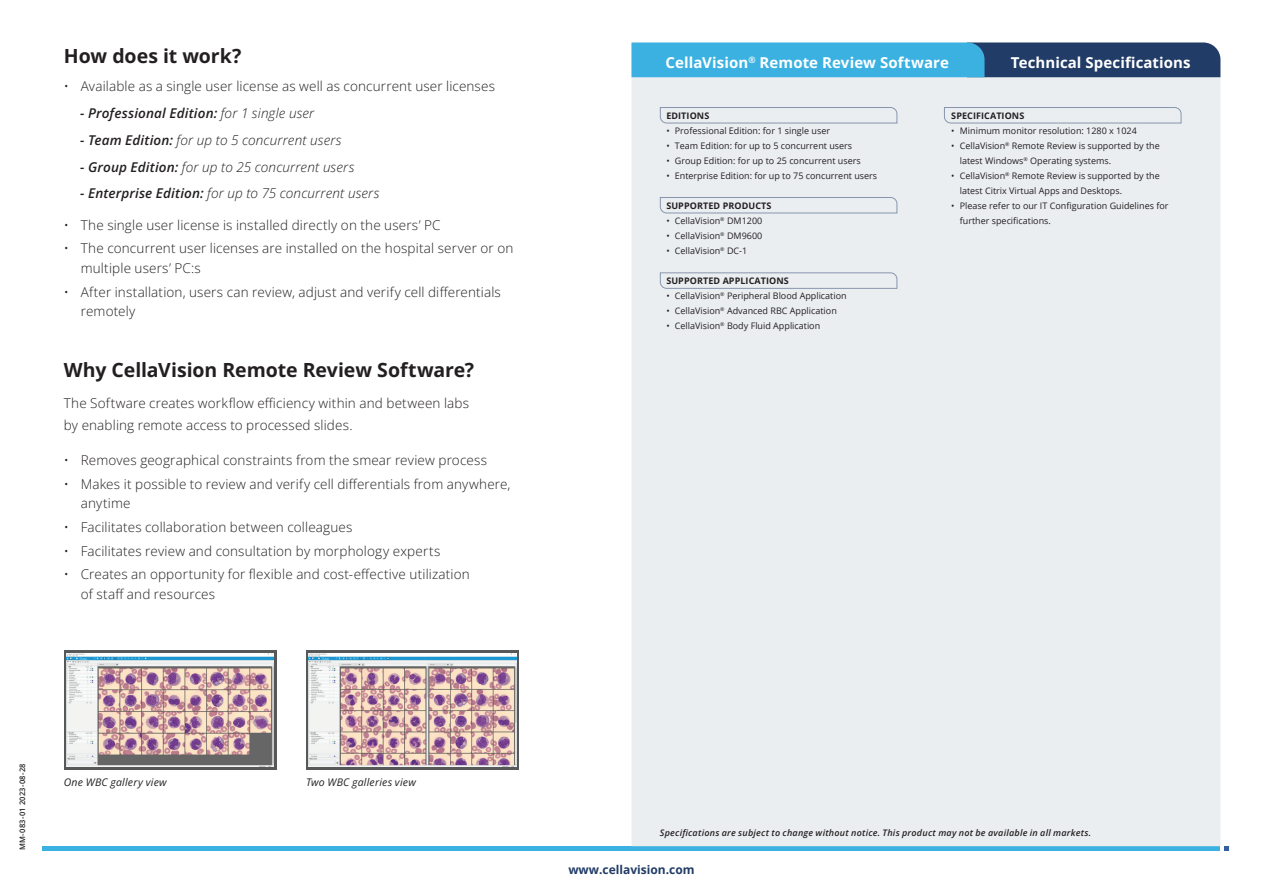
<style>
.page{position:relative;width:1263px;height:893px;background:#fff}
.page>*{position:absolute;margin:0;border:0;box-sizing:border-box;transform-origin:0 0}
.t1{font:700 19.5px "Open Sans";letter-spacing:-.005em;color:#231f20}
.t2{font:700 15px "Open Sans";letter-spacing:.005em;color:#fff}
.t3{font:300 13.5px/19.5px "Open Sans";letter-spacing:.01em;color:#231f20}
.t4{font:italic 300 13.5px "Open Sans";letter-spacing:.01em;color:#231f20}
.t5{font:italic 600 13.5px "Open Sans";letter-spacing:.01em;color:#231f20}
.t6{font:700 12px "Open Sans";color:#213c66}
.t7{font:italic 10.5px "Open Sans";letter-spacing:.02em;color:#231f20}
.t8{font:9px/15px "Open Sans";color:#231f20}
.t9{font:italic 600 9px "Open Sans";letter-spacing:.025em;color:#231f20}
.t10{font:700 9px "Open Sans";letter-spacing:.01em;color:#231f20}
.t11{font:600 7.5px "Open Sans";letter-spacing:.04em;color:#231f20}
.s1{font-weight:300}
.s2{font-weight:600}
</style>
<div class="page">
<svg style="left:1225px;top:846px;width:4px;height:4px"></svg>
<hr style="left:43px;top:846px;width:1177px;height:4px;background:#3bb1e2">
<div style="left:631px;top:77px;width:589px;height:769px;background:#ebeef1"></div>
<svg style="left:306px;top:651px;width:213px;height:119px;background:#66686a"></svg>
<img style="left:309px;top:653px;width:207px;height:114px">
<div style="left:64px;top:651px;width:212px;height:119px;background:#57585a"></div>
<img style="left:66px;top:653px;width:208px;height:114px">
<svg style="left:659px;top:107px;width:239px;height:17px;background:#dee2e8"></svg>
<svg style="left:659px;top:197px;width:239px;height:17px;background:#dee3e8"></svg>
<svg style="left:659px;top:272px;width:239px;height:17px;background:#dee3e8"></svg>
<svg style="left:944px;top:107px;width:238px;height:17px;background:#dee2e8"></svg>
<svg style="left:631px;top:43px;width:589px;height:34px;background:#3182b0"></svg>
<h1 class="t1" style="left:64px;top:43px;width:179px">How does it work?</h1>
<p class="t3" style="left:64px;top:76px;width:433px">• Available as a single user license as well as concurrent user licenses</p>
<p class="t5" style="left:80px;top:104px;width:236px">- Professional Edition: <span class="s1">for 1 single user</span></p>
<p class="t4" style="left:80px;top:130px;width:263px"><span class="s2">- Team Edition:</span> for up to 5 concurrent users</p>
<p class="t4" style="left:80px;top:157px;width:276px"><span class="s2">- Group Edition:</span> for up to 25 concurrent users</p>
<p class="t4" style="left:80px;top:184px;width:301px"><span class="s2">- Enterprise Edition:</span> for up to 75 concurrent users</p>
<p class="t3" style="left:64px;top:215px;width:378px">• The single user license is installed directly on the users’ PC</p>
<p class="t3" style="left:81px;top:238px;width:434px;text-indent:-17px">• The concurrent user licenses are installed on the hospital server or on multiple users’ PC:s</p>
<p class="t3" style="left:81px;top:282px;width:422px;text-indent:-17px">• After installation, users can review, adjust and verify cell differentials remotely</p>
<h1 class="t1" style="left:64px;top:356px;width:412px">Why CellaVision Remote Review Software?</h1>
<p class="t3" style="left:64px;top:391px;width:407px;line-height:22.5px">The Software creates workflow efficiency within and between labs by enabling remote access to processed slides.</p>
<p class="t3" style="left:64px;top:450px;width:425px">• Removes geographical constraints from the smear review process</p>
<p class="t3" style="left:81px;top:474px;width:431px;text-indent:-17px">• Makes it possible to review and verify cell differentials from anywhere, anytime</p>
<p class="t3" style="left:64px;top:517px;width:290px">• Facilitates collaboration between colleagues</p>
<p class="t3" style="left:64px;top:541px;width:378px">• Facilitates review and consultation by morphology experts</p>
<p class="t3" style="left:81px;top:564px;width:391px;text-indent:-17px">• Creates an opportunity for flexible and cost-effective utilization of staff and resources</p>
<p class="t2" style="left:665px;top:52px;width:285px">CellaVision<sup>®</sup> Remote Review Software</p>
<p class="t2" style="left:1011px;top:52px;width:181px">Technical Specifications</p>
<p class="t10" style="left:666px;top:109px;width:44px">EDITIONS</p>
<p class="t8" style="left:666px;top:123px;width:165px">• Professional Edition: for 1 single user</p>
<p class="t8" style="left:666px;top:138px;width:187px">• Team Edition: for up to 5 concurrent users</p>
<p class="t8" style="left:666px;top:153px;width:196px">• Group Edition: for up to 25 concurrent users</p>
<p class="t8" style="left:666px;top:168px;width:212px">• Enterprise Edition: for up to 75 concurrent users</p>
<p class="t10" style="left:666px;top:199px;width:107px">SUPPORTED PRODUCTS</p>
<p class="t8" style="left:666px;top:213px;width:97px">• CellaVision<sup>®</sup> DM1200</p>
<p class="t8" style="left:666px;top:228px;width:97px">• CellaVision<sup>®</sup> DM9600</p>
<p class="t8" style="left:666px;top:243px;width:82px">• CellaVision<sup>®</sup> DC-1</p>
<p class="t10" style="left:666px;top:274px;width:124px">SUPPORTED APPLICATIONS</p>
<p class="t8" style="left:666px;top:288px;width:182px">• CellaVision<sup>®</sup> Peripheral Blood Application</p>
<p class="t8" style="left:666px;top:303px;width:172px">• CellaVision<sup>®</sup> Advanced RBC Application</p>
<p class="t8" style="left:666px;top:318px;width:155px">• CellaVision<sup>®</sup> Body Fluid Application</p>
<p class="t10" style="left:951px;top:109px;width:75px">SPECIFICATIONS</p>
<p class="t8" style="left:951px;top:123px;width:187px">• Minimum monitor resolution: 1280 x 1024</p>
<p class="t8" style="left:960px;top:138px;width:202px;text-indent:-9px">• CellaVision<sup>®</sup> Remote Review is supported by the latest Windows<sup>®</sup> Operating systems.</p>
<p class="t8" style="left:960px;top:168px;width:202px;text-indent:-9px">• CellaVision<sup>®</sup> Remote Review is supported by the latest Citrix Virtual Apps and Desktops.</p>
<p class="t8" style="left:960px;top:198px;width:210px;text-indent:-9px">• Please refer to our IT Configuration Guidelines for further specifications.</p>
<p class="t11" style="left:17px;top:850px;width:89px;rotate:-90deg">MM-083-01 2023-08-28</p>
<p class="t7" style="left:64px;top:775px;width:104px">One WBC gallery view</p>
<p class="t7" style="left:306px;top:775px;width:111px">Two WBC galleries view</p>
<p class="t9" style="left:660px;top:826px;width:433px">Specifications are subject to change without notice. This product may not be available in all markets.</p>
<p class="t6" style="left:568px;top:861px;width:128px">www.cellavision.com</p>
</div>
